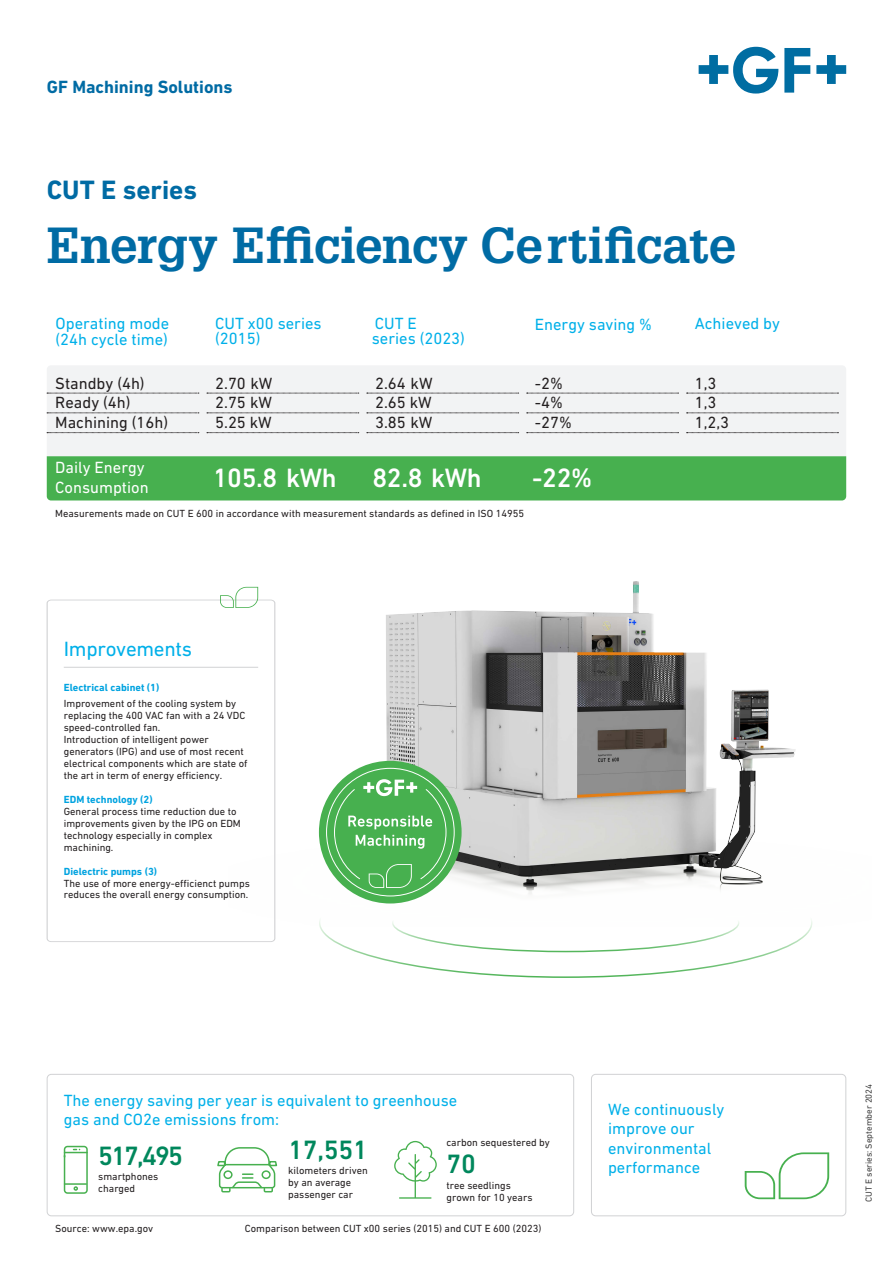
<style>
.page{position:relative;width:893px;height:1263px;background:#fff}
.page>*{position:absolute;margin:0;border:0;box-sizing:border-box;transform-origin:0 0}
.Division_name_12pt__GF_blue_or_white{font:700 49.5px "Glypha LT Pro";color:#006ba4}
.Copy_text_9pt__black__color_or_white{font:500 27px "DIN Next W1 G";letter-spacing:-.015em;color:#fff}
.Copy_text_9pt__black__color_or_white-2{font:500 27px "DIN Next W1 G";letter-spacing:-.04em;color:#00875c}
.Division_name_12pt__GF_blue_or_white-2{font:700 27px "DIN Next W1 G";color:#006ba4}
.Copy_text_9pt__black__color_or_white-3{font:21px "DIN Next W1 G";letter-spacing:-.015em;color:#00b0e9}
.Division_name_12pt__GF_blue_or_white-3{font:700 18px "DIN Next W1 G";color:#006ba4}
.Copy_text_9pt__black__color_or_white-4{font:16.5px/15.3px "DIN Next W1 G";color:#00b0e9}
.Copy_text_9pt__black__color_or_white-5{font:16.5px "DIN Next W1 G";color:#231f20}
.Division_name_12pt__GF_blue_or_white-4{font:16.5px/19.5px "DIN Next W1 G";color:#00b0e9}
.Copy_text_9pt__black__color_or_white-6{font:16.5px/19.8px "DIN Next W1 G";color:#fff}
.Copy_text_9pt__black__color_or_white-7{font:10.5px/12px "DIN Next W1 G";color:#231f20}
.t1{font:9px "DIN Next W1 G";color:#404040}
.s1{font-weight:700;color:#00a3e0}
</style>
<div class="page">
<svg style="left:699px;top:47px;width:79px;height:47px"></svg>
<svg style="left:784px;top:48px;width:26px;height:45px"></svg>
<svg style="left:816px;top:55px;width:30px;height:29px"></svg>
<svg style="left:46px;top:599px;width:230px;height:343px"></svg>
<hr style="left:64px;top:667px;width:194px;height:1px;background:#d1d2d4">
<svg style="left:220px;top:595px;width:9px;height:13px"></svg>
<div style="left:47px;top:1074px;width:527px;height:142px;border:1px solid #d1d2d4;border-radius:4px"></div>
<div style="left:591px;top:1074px;width:255px;height:142px;border:1px solid #d1d2d4;border-radius:4px"></div>
<svg style="left:745px;top:1152px;width:84px;height:47px"></svg>
<div style="left:47px;top:366px;width:799px;height:90px;background:#f2f3f4"></div>
<svg style="left:47px;top:393px;width:152px;height:1px"></svg>
<svg style="left:47px;top:413px;width:152px;height:1px"></svg>
<svg style="left:47px;top:432px;width:152px;height:1px"></svg>
<svg style="left:207px;top:393px;width:152px;height:1px"></svg>
<svg style="left:207px;top:413px;width:152px;height:1px"></svg>
<svg style="left:207px;top:432px;width:152px;height:1px"></svg>
<svg style="left:367px;top:393px;width:152px;height:1px"></svg>
<svg style="left:367px;top:413px;width:152px;height:1px"></svg>
<svg style="left:367px;top:432px;width:152px;height:1px"></svg>
<svg style="left:527px;top:393px;width:152px;height:1px"></svg>
<svg style="left:527px;top:413px;width:152px;height:1px"></svg>
<svg style="left:527px;top:432px;width:152px;height:1px"></svg>
<svg style="left:687px;top:393px;width:151px;height:1px"></svg>
<svg style="left:687px;top:413px;width:151px;height:1px"></svg>
<svg style="left:687px;top:432px;width:151px;height:1px"></svg>
<div style="left:47px;top:456px;width:799px;height:44px;background:#47b04f"></div>
<svg style="left:394px;top:1141px;width:43px;height:58px"></svg>
<svg style="left:63px;top:1145px;width:25px;height:49px"></svg>
<svg style="left:217px;top:1147px;width:61px;height:46px"></svg>
<img style="left:229px;top:581px;width:583px;height:346px">
<svg style="left:319px;top:761px;width:143px;height:142px;fill:#47b04f"></svg>
<svg style="left:334px;top:779px;width:113px;height:109px"></svg>
<p class="Division_name_12pt__GF_blue_or_white-3" style="left:47px;top:76px;width:187px">GF Machining Solutions</p>
<p class="Division_name_12pt__GF_blue_or_white-2" style="left:47px;top:174px;width:152px">CUT E series</p>
<p class="Division_name_12pt__GF_blue_or_white" style="left:47px;top:215px;width:691px">Energy Efficiency Certificate</p>
<p class="Copy_text_9pt__black__color_or_white-4" style="left:56px;top:315px;width:115px;line-height:15.9px">Operating mode (24h cycle time)</p>
<p class="Copy_text_9pt__black__color_or_white-4" style="left:215px;top:315px;width:108px">CUT x00 series (2015)</p>
<p class="Copy_text_9pt__black__color_or_white-4" style="left:372px;top:316px;width:95px">CUT E<br>series (2023)</p>
<p class="Copy_text_9pt__black__color_or_white-4" style="left:695px;top:316px;width:87px">Achieved by</p>
<p class="Copy_text_9pt__black__color_or_white-5" style="left:55px;top:373px;width:91px">Standby (4h)</p>
<p class="Copy_text_9pt__black__color_or_white-5" style="left:55px;top:393px;width:77px">Ready (4h)</p>
<p class="Copy_text_9pt__black__color_or_white-5" style="left:55px;top:412px;width:114px">Machining (16h)</p>
<p class="Copy_text_9pt__black__color_or_white-4" style="left:535px;top:316px;width:119px">Energy saving %</p>
<p class="Copy_text_9pt__black__color_or_white-5" style="left:215px;top:373px;width:59px">2.70 kW</p>
<p class="Copy_text_9pt__black__color_or_white-5" style="left:215px;top:393px;width:58px">2.75 kW</p>
<p class="Copy_text_9pt__black__color_or_white-5" style="left:215px;top:413px;width:58px">5.25 kW</p>
<p class="Copy_text_9pt__black__color_or_white-5" style="left:375px;top:373px;width:59px">2.64 kW</p>
<p class="Copy_text_9pt__black__color_or_white-5" style="left:375px;top:393px;width:58px">2.65 kW</p>
<p class="Copy_text_9pt__black__color_or_white-5" style="left:375px;top:413px;width:59px">3.85 kW</p>
<p class="Copy_text_9pt__black__color_or_white-5" style="left:535px;top:373px;width:30px">-2%</p>
<p class="Copy_text_9pt__black__color_or_white-5" style="left:535px;top:393px;width:30px">-4%</p>
<p class="Copy_text_9pt__black__color_or_white-5" style="left:535px;top:413px;width:38px">-27%</p>
<p class="Copy_text_9pt__black__color_or_white-5" style="left:695px;top:373px;width:23px">1,3</p>
<p class="Copy_text_9pt__black__color_or_white-5" style="left:695px;top:393px;width:23px">1,3</p>
<p class="Copy_text_9pt__black__color_or_white-5" style="left:695px;top:413px;width:36px">1,2,3</p>
<p class="Copy_text_9pt__black__color_or_white-6" style="left:55px;top:457px;width:95px">Daily Energy<br>Consumption</p>
<p class="Copy_text_9pt__black__color_or_white" style="left:213px;top:462px;width:125px">105.8 kWh</p>
<p class="Copy_text_9pt__black__color_or_white" style="left:372px;top:462px;width:111px">82.8 kWh</p>
<p class="Copy_text_9pt__black__color_or_white" style="left:532px;top:462px;width:62px">-22%</p>
<p class="Copy_text_9pt__black__color_or_white-7" style="left:55px;top:507px;width:470px">Measurements made on CUT E 600 in accordance with measurement standards as defined in ISO 14955</p>
<p class="Copy_text_9pt__black__color_or_white-3" style="left:64px;top:637px;width:130px">Improvements</p>
<p class="Copy_text_9pt__black__color_or_white-7" style="left:64px;top:679px;width:174px;line-height:16px"><span class="s1">Electrical cabinet (1)<br></span>Improvement of the cooling system by</p>
<p class="Copy_text_9pt__black__color_or_white-7" style="left:64px;top:709px;width:185px">replacing the 400 VAC fan with a 24 VDC speed-controlled fan.<br>Introduction of intelligent power generators (IPG) and use of most recent electrical components which are state of the art in term of energy efficiency.</p>
<p class="Copy_text_9pt__black__color_or_white-7" style="left:64px;top:793px;width:179px"><span class="s1">EDM technology (2)<br></span>General process time reduction due to improvements given by the IPG on EDM technology especially in complex machining.</p>
<p class="Copy_text_9pt__black__color_or_white-7" style="left:64px;top:865px;width:188px"><span class="s1">Dielectric pumps (3)<br></span>The use of more energy-efficienct pumps reduces the overall energy consumption.</p>
<p class="Copy_text_9pt__black__color_or_white-4" style="left:64px;top:1090px;width:395px;line-height:18.9px">The energy saving per year is equivalent to greenhouse gas and CO2e emissions from:</p>
<p class="Copy_text_9pt__black__color_or_white-2" style="left:98px;top:1140px;width:86px">517,495</p>
<p class="Copy_text_9pt__black__color_or_white-7" style="left:98px;top:1170px;width:62px">smartphones charged</p>
<p class="Copy_text_9pt__black__color_or_white-2" style="left:288px;top:1134px;width:81px">17,551</p>
<p class="Copy_text_9pt__black__color_or_white-7" style="left:288px;top:1164px;width:81px">kilometers driven by an average passenger car</p>
<p class="Copy_text_9pt__black__color_or_white-7" style="left:446px;top:1136px;width:105px">carbon sequestered by</p>
<p class="Copy_text_9pt__black__color_or_white-7" style="left:446px;top:1179px;width:87px">tree seedlings grown for 10 years</p>
<p class="Copy_text_9pt__black__color_or_white-2" style="left:446px;top:1148px;width:31px">70</p>
<p class="Copy_text_9pt__black__color_or_white-7" style="left:55px;top:1222px;width:99px">Source: www.epa.gov</p>
<p class="Copy_text_9pt__black__color_or_white-7" style="left:245px;top:1222px;width:298px">Comparison between CUT x00 series (2015) and CUT E 600 (2023)</p>
<p class="Division_name_12pt__GF_blue_or_white-4" style="left:608px;top:1099px;width:118px">We continuously improve our environmental performance</p>
<p class="t1" style="left:863px;top:1202px;width:119px;rotate:-90deg">CUT E series: September 2024</p>
</div>
